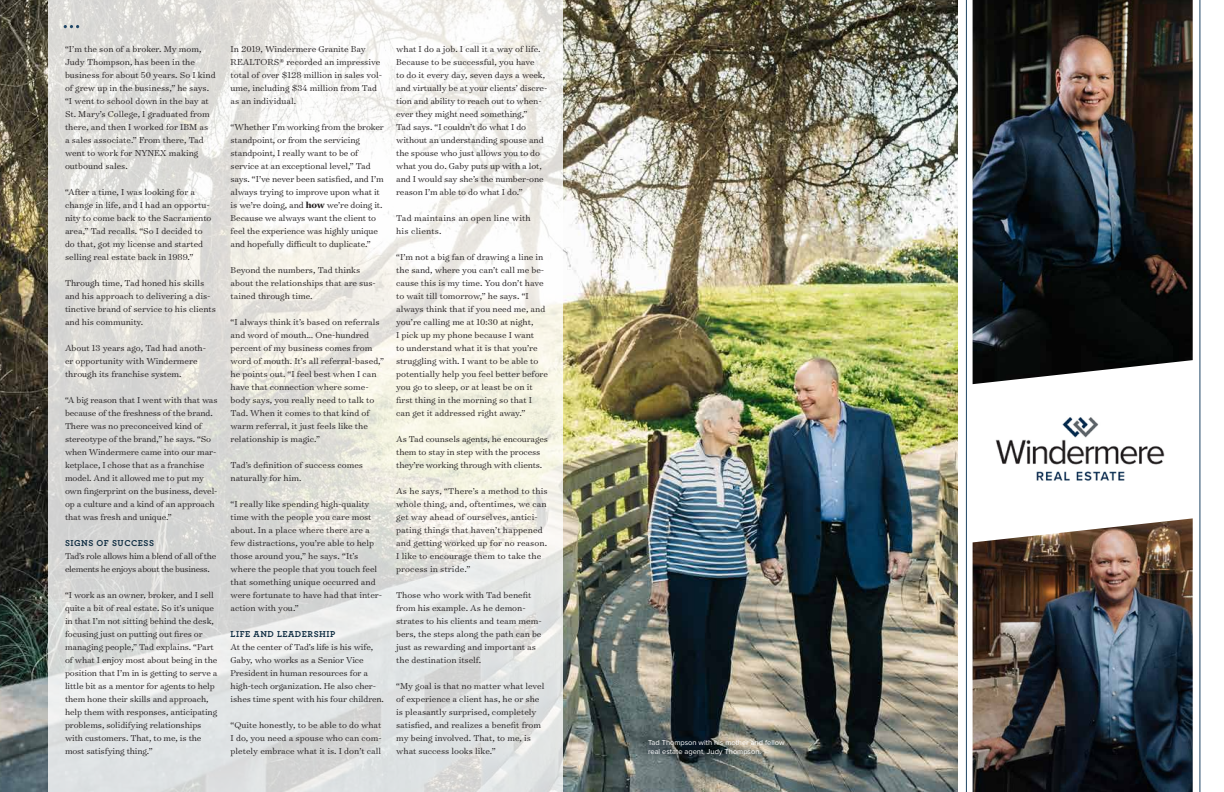
<style>
.page{position:relative;width:1224px;height:792px;background:#fff}
.page>*{position:absolute;margin:0;border:0;box-sizing:border-box;transform-origin:0 0}
.t1{font:300 9.8px/13px "Surveyor Text";letter-spacing:-.005em;color:#231f20}
.t2{font:300 9.8px/13px "Surveyor Text";letter-spacing:-.03em;color:#231f20}
.t3{font:300 9.8px/13px "Surveyor Text";letter-spacing:.02em;color:#231f20}
.t4{font:700 9px "Archer";letter-spacing:.06em;color:#0e2c41}
.t5{font:7.5px/10px "Proxima Nova";color:#fff}
.s1{font-weight:700}
</style>
<div class="page">
<img style="left:0;top:0;width:958px;height:792px">
<svg style="left:48px;top:0;width:515px;height:792px"></svg>
<img style="left:966px;top:0;width:234px;height:792px">
<svg style="left:64px;top:25px;width:15px;height:3px"></svg>
<p class="t1" style="left:65px;top:42px;width:152px">“I’m the son of a broker. My mom,<br>Judy Thompson, has been in the business for about 50 years. So I kind of grew up in the business,” he says. “I went to school down in the bay at<br>St. Mary’s College, I graduated from there, and then I worked for IBM as<br>a sales associate.” From there, Tad went to work for NYNEX making outbound sales.</p>
<p class="t1" style="left:65px;top:185px;width:148px">“After a time, I was looking for a change in life, and I had an opportu&shy;nity to come back to the Sacramento area,” Tad recalls. “So I decided to do that, got my license and started selling real estate back in 1989.”</p>
<p class="t1" style="left:65px;top:276px;width:152px">Through time, Tad honed his skills and his approach to delivering a dis&shy;tinctive brand of service to his clients and his community.</p>
<p class="t1" style="left:65px;top:341px;width:143px">About 13 years ago, Tad had anoth&shy;er opportunity with Windermere through its franchise system.</p>
<p class="t1" style="left:65px;top:393px;width:154px">“A big reason that I went with that was because of the freshness of the brand.<br>There was no preconceived kind of stereotype of the brand,” he says. “So when Windermere came into our mar&shy;ketplace, I chose that as a franchise model. And it allowed me to put my own fingerprint on the business, devel&shy;op a culture and a kind of an approach that was fresh and unique.”</p>
<p class="t4" style="left:65px;top:536px;width:91px">SIGNS OF SUCCESS</p>
<p class="t2" style="left:65px;top:549px;width:153px">Tad’s role allows him a blend of all of the elements he enjoys about the business.</p>
<p class="t1" style="left:65px;top:588px;width:154px">“I work as an owner, broker, and I sell quite a bit of real estate. So it’s unique in that I’m not sitting behind the desk, focusing just on putting out fires or managing people,” Tad explains. “Part of what I enjoy most about being in the position that I’m in is getting to serve a little bit as a mentor for agents to help them hone their skills and approach, help them with responses, anticipating problems, solidifying relationships with customers. That, to me, is the most satisfying thing.”</p>
<p class="t1" style="left:231px;top:42px;width:153px">In 2019, Windermere Granite Bay<br>REALTORS® recorded an impressive total of over $128 million in sales vol&shy;ume, including $34 million from Tad as an individual.</p>
<p class="t1" style="left:231px;top:120px;width:155px">“Whether I’m working from the broker standpoint, or from the servicing standpoint, I really want to be of service at an exceptional level,” Tad says. “I’ve never been satisfied, and I’m always trying to improve upon what it is we’re doing, and <span class="s1">how</span> we’re doing it.<br>Because we always want the client to feel the experience was highly unique and hopefully difficult to duplicate.”</p>
<p class="t1" style="left:231px;top:263px;width:147px">Beyond the numbers, Tad thinks about the relationships that are sus&shy;tained through time.</p>
<p class="t1" style="left:231px;top:315px;width:155px">“I always think it’s based on referrals and word of mouth… One-hundred percent of my business comes from word of mouth. It’s all referral-based,” he points out. “I feel best when I can have that connection where some&shy;body says, you really need to talk to Tad. When it comes to that kind of warm referral, it just feels like the relationship is magic.”</p>
<p class="t1" style="left:231px;top:458px;width:134px">Tad’s definition of success comes naturally for him.</p>
<p class="t1" style="left:231px;top:497px;width:153px">“I really like spending high-quality time with the people you care most about. In a place where there are a few distractions, you’re able to help those around you,” he says. “It’s where the people that you touch feel that something unique occurred and were fortunate to have had that inter&shy;action with you.”</p>
<p class="t4" style="left:231px;top:627px;width:106px">LIFE AND LEADERSHIP</p>
<p class="t1" style="left:231px;top:640px;width:155px">At the center of Tad’s life is his wife, Gaby, who works as a Senior Vice President in human resources for a high-tech organization. He also cher&shy;ishes time spent with his four children.</p>
<p class="t1" style="left:231px;top:718px;width:153px;text-align:justify">“Quite honestly, to be able to do what I do, you need a spouse who can com&shy;pletely embrace what it is. I don’t call</p>
<p class="t1" style="left:396px;top:42px;width:153px">what I do a job. I call it a way of life.<br>Because to be successful, you have<br>to do it every day, seven days a week, and virtually be at your clients’ discre&shy;tion and ability to reach out to when&shy;ever they might need something,”<br>Tad says. “I couldn’t do what I do without an understanding spouse and the spouse who just allows you to do what you do. Gaby puts up with a lot, and I would say she’s the number-one reason I’m able to do what I do.”</p>
<p class="t3" style="left:396px;top:211px;width:136px">Tad maintains an open line with his clients.</p>
<p class="t1" style="left:396px;top:250px;width:153px">“I’m not a big fan of drawing a line in the sand, where you can’t call me be&shy;cause this is my time. You don’t have to wait till tomorrow,” he says. “I always think that if you need me, and you’re calling me at 10:30 at night,<br>I pick up my phone because I want<br>to understand what it is that you’re struggling with. I want to be able to potentially help you feel better before you go to sleep, or at least be on it first thing in the morning so that I can get it addressed right away.”</p>
<p class="t1" style="left:396px;top:432px;width:153px">As Tad counsels agents, he encourages them to stay in step with the process they’re working through with clients.</p>
<p class="t1" style="left:396px;top:484px;width:153px">As he says, “There’s a method to this whole thing, and, oftentimes, we can get way ahead of ourselves, antici&shy;pating things that haven’t happened and getting worked up for no reason.<br>I like to encourage them to take the process in stride.”</p>
<p class="t1" style="left:396px;top:588px;width:147px">Those who work with Tad benefit from his example. As he demon&shy;strates to his clients and team mem&shy;bers, the steps along the path can be just as rewarding and important as the destination itself.</p>
<p class="t1" style="left:396px;top:679px;width:150px">“My goal is that no matter what level of experience a client has, he or she is pleasantly surprised, completely satisfied, and realizes a benefit from my being involved. That, to me, is what success looks like.”</p>
<p class="t5" style="left:648px;top:737px;width:138px">Tad Thompson with his mother and fellow real estate agent, Judy Thompson.</p>
</div>
